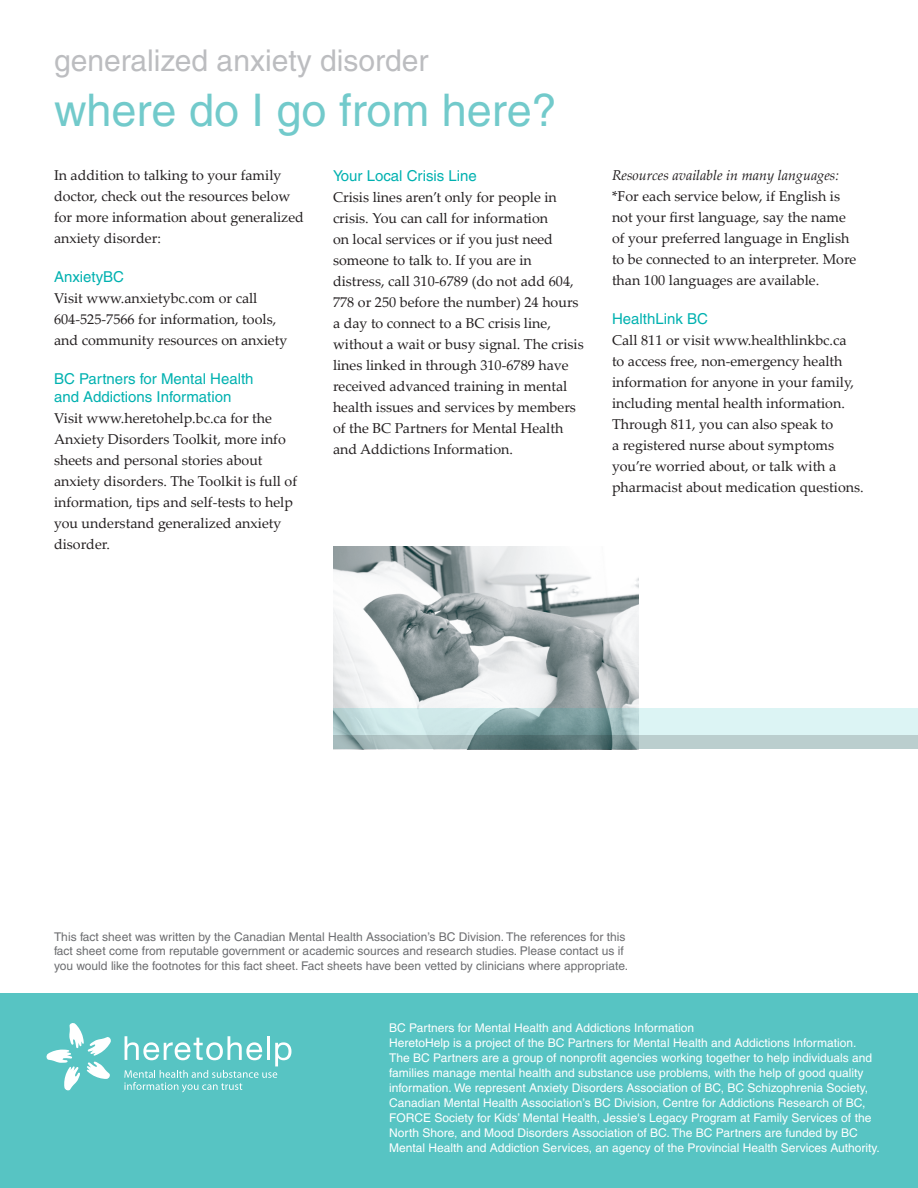
<style>
.page{position:relative;width:918px;height:1188px;background:#fff}
.page>*{position:absolute;margin:0;border:0;box-sizing:border-box;transform-origin:0 0}
.t1{font:45px "Helvetica";color:#72cacb}
.t2{font:30px "Helvetica";color:#bcbdc0}
.Resource_title{font:15px/18px "Helvetica";color:#00b1b0}
.Body_Text{font:14.25px/21px "Palatino Linotype";color:#231f20}
.Body_Text-2{font:italic 14.25px "Palatino Linotype";color:#231f20}
.t3{font:12px/15px "Helvetica";color:#fff}
.t4{font:12px/14.4px "Helvetica";color:#6c6d70}
</style>
<div class="page">
<div style="left:0;top:993px;width:918px;height:195px;background:#57c4c3"></div>
<svg style="left:46px;top:1023px;width:65px;height:68px"></svg>
<svg style="left:124px;top:1036px;width:167px;height:56px"></svg>
<img style="left:333px;top:546px;width:306px;height:204px">
<svg style="left:333px;top:709px;width:585px;height:27px;background:#bed9d9"></svg>
<svg style="left:333px;top:736px;width:585px;height:13px;background:#9ab0b1"></svg>
<h2 class="t2" style="left:54px;top:43px;width:376px">generalized anxiety disorder</h2>
<h1 class="t1" style="left:54px;top:84px;width:504px">where do I go from here?</h1>
<p class="Body_Text" style="left:54px;top:164px;width:251px">In addition to talking to your family doctor, check out the resources below for more information about generalized anxiety disorder:</p>
<p class="Resource_title" style="left:54px;top:268px;width:72px">AnxietyBC</p>
<p class="Body_Text" style="left:54px;top:287px;width:235px">Visit www.anxietybc.com or call<br>604-525-7566 for information, tools, and community resources on anxiety</p>
<p class="Resource_title" style="left:54px;top:370px;width:201px">BC Partners for Mental Health and Addictions Information</p>
<p class="Body_Text" style="left:54px;top:407px;width:245px">Visit www.heretohelp.bc.ca for the Anxiety Disorders Toolkit, more info sheets and personal stories about anxiety disorders. The Toolkit is full of information, tips and self-tests to help you understand generalized anxiety disorder.</p>
<p class="Resource_title" style="left:333px;top:167px;width:145px">Your Local Crisis Line</p>
<p class="Body_Text" style="left:333px;top:186px;width:252px">Crisis lines aren’t only for people in crisis. You can call for information<br>on local services or if you just need someone to talk to. If you are in distress, call 310-6789 (do not add 604, 778 or 250 before the number) 24 hours a day to connect to a BC crisis line, without a wait or busy signal. The crisis lines linked in through 310-6789 have received advanced training in mental health issues and services by members of the BC Partners for Mental Health and Addictions Information.</p>
<p class="Body_Text-2" style="left:612px;top:165px;width:229px">Resources available in many languages:</p>
<p class="Body_Text" style="left:612px;top:185px;width:246px">*For each service below, if English is not your first language, say the name of your preferred language in English to be connected to an interpreter. More than 100 languages are available.</p>
<p class="Resource_title" style="left:612px;top:310px;width:97px">HealthLink BC</p>
<p class="Body_Text" style="left:612px;top:329px;width:253px">Call 811 or visit www.healthlinkbc.ca<br>to access free, non-emergency health information for anyone in your family, including mental health information.<br>Through 811, you can also speak to<br>a registered nurse about symptoms you’re worried about, or talk with a pharmacist about medication questions.</p>
<p class="t4" style="left:54px;top:929px;width:576px">This fact sheet was written by the Canadian Mental Health Association’s BC Division. The references for this fact sheet come from reputable government or academic sources and research studies. Please contact us if you would like the footnotes for this fact sheet. Fact sheets have been vetted by clinicians where appropriate.</p>
<p class="t3" style="left:389px;top:1021px;width:492px">BC Partners for Mental Health and Addictions Information<br>HeretoHelp is a project of the BC Partners for Mental Health and Addictions Information.<br>The BC Partners are a group of nonprofit agencies working together to help individuals and families manage mental health and substance use problems, with the help of good quality information. We represent Anxiety Disorders Association of BC, BC Schizophrenia Society, Canadian Mental Health Association’s BC Division, Centre for Addictions Research of BC, FORCE Society for Kids’ Mental Health, Jessie's Legacy Program at Family Services of the North Shore, and Mood Disorders Association of BC. The BC Partners are funded by BC Mental Health and Addiction Services, an agency of the Provincial Health Services Authority.</p>
</div>
